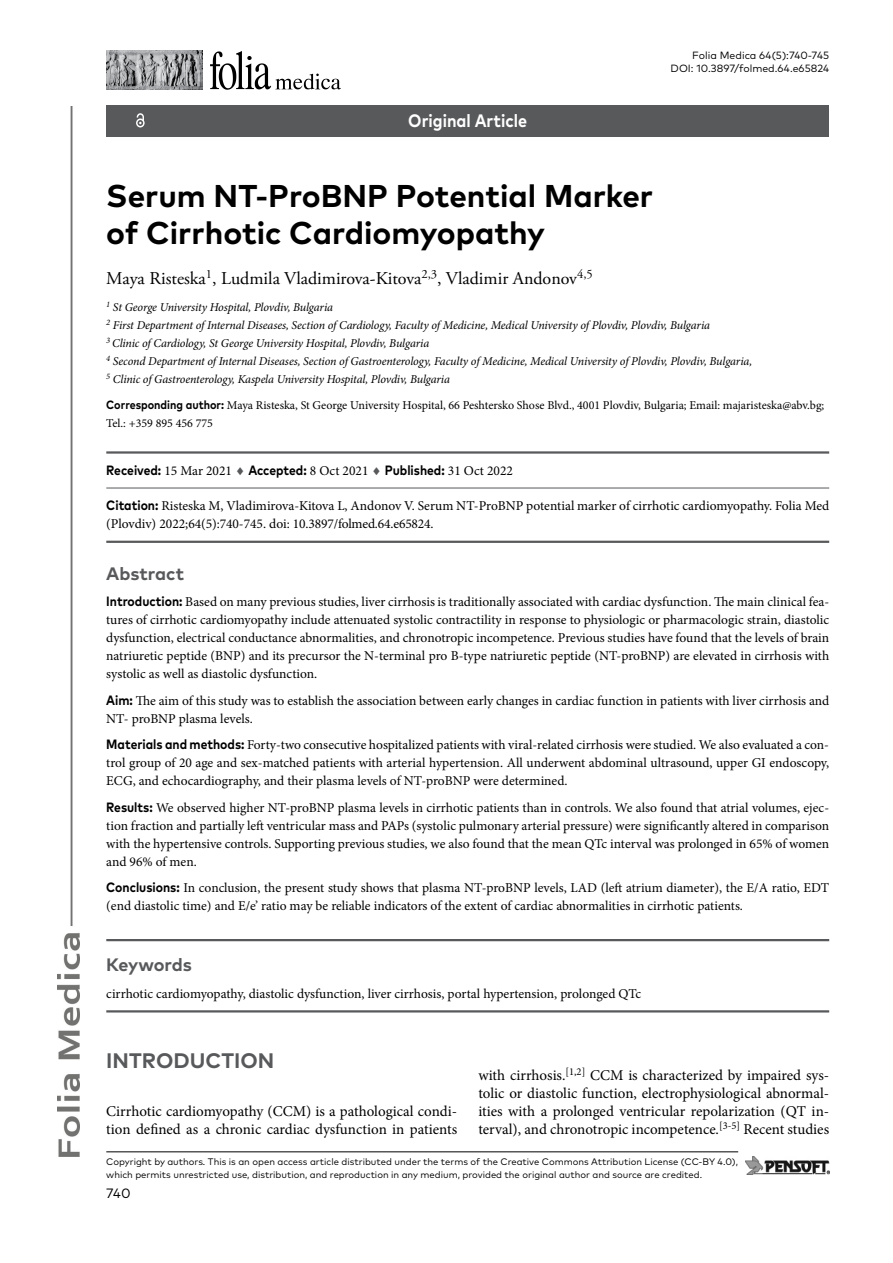
<style>
.page{position:relative;width:893px;height:1263px;background:#fff}
.page>*{position:absolute;margin:0;border:0;box-sizing:border-box;transform-origin:0 0}
.t1{font:700 31.5px/37.8px "FF Mark Pro";color:#000}
.t2{font:700 21px "FF Mark Pro";color:#58595b}
.t3{font:18px "Adobe Garamond Pro";color:#000}
.t4{font:700 18px "FF Mark Pro";color:#58595b}
.t5{font:700 18px "FF Mark Pro";color:#fff;scale:.9 1}
.t6{font:15px/18px "Minion Pro";color:#000}
.t7{font:13.5px/18px "Minion Pro";letter-spacing:-.005em;color:#000}
.t8{font:700 13.5px "FF Mark Pro";color:#000;scale:.9 1}
.t9{font:13.5px "FF Mark Pro";color:#000}
.t10{font:italic 12px/18px "Minion Pro";letter-spacing:-.01em;color:#000}
.t11{font:12px/18px "Minion Pro";letter-spacing:-.005em;color:#000}
.t12{font:10.5px/12.6px "FF Mark Pro";color:#000;text-align:right}
.t13{font:9.45px/12.6px "FF Mark Pro";color:#000}
.s1{font-family:"FF Mark Pro";font-weight:700}
.s2{font-family:"Minion Pro";font-weight:400}
.s3{color:#58595b}
.s4{font-style:italic}
</style>
<div class="page">
<img style="left:58px;top:106px;width:22px;height:1051px">
<hr style="left:106px;top:1151px;width:632px;height:1px;background:#000">
<img style="left:745px;top:1157px;width:84px;height:17px">
<div style="left:106px;top:105px;width:723px;height:32px;background:#58595b"></div>
<svg style="left:136px;top:113px;width:9px;height:14px"></svg>
<hr style="left:106px;top:451px;width:723px;height:3px;background:#58595b">
<hr style="left:106px;top:488px;width:723px;height:1px;background:#58595b">
<hr style="left:106px;top:541px;width:723px;height:2px;background:#58595b">
<hr style="left:106px;top:939px;width:723px;height:2px;background:#58595b">
<hr style="left:106px;top:1010px;width:723px;height:2px;background:#58595b">
<img style="left:106px;top:51px;width:96px;height:38px">
<svg style="left:210px;top:51px;width:131px;height:39px"></svg>
<h3 class="t5" style="left:408px;top:107px;width:134px">Original Article</h3>
<p class="t12" style="left:671px;top:48px;width:160px">Folia Medica 64(5):740-745<br>DOI: 10.3897/folmed.64.e65824</p>
<h1 class="t1" style="left:106px;top:174px;width:548px">Serum NT-ProBNP Potential Marker of Cirrhotic Cardiomyopathy</h1>
<h3 class="t3" style="left:106px;top:268px;width:488px">Maya Risteska<sup>1</sup>, Ludmila Vladimirova-Kitova<sup>2,3</sup>, Vladimir Andonov<sup>4,5</sup></h3>
<p class="t10" style="left:106px;top:298px;width:647px"><sup>1</sup> St George University Hospital, Plovdiv, Bulgaria<br><sup>2</sup> First Department of Internal Diseases, Section of Cardiology, Faculty of Medicine, Medical University of Plovdiv, Plovdiv, Bulgaria<br><sup>3</sup> Clinic of Cardiology, St George University Hospital, Plovdiv, Bulgaria<br><sup>4</sup> Second Department of Internal Diseases, Section of Gastroenterology, Faculty of Medicine, Medical University of Plovdiv, Plovdiv, Bulgaria, <sup>5</sup> Clinic of Gastroenterology, Kaspela University Hospital, Plovdiv, Bulgaria</p>
<p class="t11" style="left:106px;top:396px;width:720px"><span class="s1">Corresponding author:</span> Maya Risteska, St George University Hospital, 66 Peshtersko Shose Blvd., 4001 Plovdiv, Bulgaria; Email: majaristeska@abv.bg;<br>Tel.: +359 895 456 775</p>
<p class="t8" style="left:106px;top:460px;width:453px">Received: <span class="s2">15 Mar 2021</span> <span class="s3">♦</span> Accepted: <span class="s2">8 Oct 2021</span> <span class="s3">♦</span> Published: <span class="s2">31 Oct 2022</span></p>
<p class="t7" style="left:106px;top:497px;width:724px"><span class="s1">Citation:</span> Risteska M, Vladimirova-Kitova L, Andonov V. Serum NT-ProBNP potential marker of cirrhotic cardiomyopathy. Folia Med (Plovdiv) 2022;64(5):740-745. doi: 10.3897/folmed.64.e65824.</p>
<h3 class="t4" style="left:106px;top:560px;width:79px">Abstract</h3>
<p class="t7" style="left:106px;top:593px;width:724px;text-align:justify"><span class="s1">Introduction:</span> Based on many previous studies, liver cirrhosis is traditionally associated with cardiac dysfunction. The main clinical fea&shy;tures of cirrhotic cardiomyopathy include attenuated systolic contractility in response to physiologic or pharmacologic strain, diastolic dysfunction, electrical conductance abnormalities, and chronotropic incompetence. Previous studies have found that the levels of brain natriuretic peptide (BNP) and its precursor the N-terminal pro B-type natriuretic peptide (NT-proBNP) are elevated in cirrhosis with systolic as well as diastolic dysfunction.</p>
<p class="t7" style="left:106px;top:692px;width:724px"><span class="s1">Aim:</span> The aim of this study was to establish the association between early changes in cardiac function in patients with liver cirrhosis and<br>NT- proBNP plasma levels.</p>
<p class="t7" style="left:106px;top:736px;width:724px;text-align:justify"><span class="s1">Materials and methods:</span> Forty-two consecutive hospitalized patients with viral-related cirrhosis were studied. We also evaluated a con&shy;trol group of 20 age and sex-matched patients with arterial hypertension. All underwent abdominal ultrasound, upper GI endoscopy, ECG, and echocardiography, and their plasma levels of NT-proBNP were determined.</p>
<p class="t7" style="left:106px;top:799px;width:724px;text-align:justify"><span class="s1">Results:</span> We observed higher NT-proBNP plasma levels in cirrhotic patients than in controls. We also found that atrial volumes, ejec&shy;tion fraction and partially left ventricular mass and PAPs (systolic pulmonary arterial pressure) were significantly altered in comparison with the hypertensive controls. Supporting previous studies, we also found that the mean QTc interval was prolonged in 65% of women and 96% of men.</p>
<p class="t7" style="left:106px;top:879px;width:724px"><span class="s1">Conclusions:</span> In conclusion, the present study shows that plasma NT-proBNP levels, LAD (left atrium diameter), the E/A ratio, EDT (end diastolic time) and E/e’ ratio may be reliable indicators of the extent of cardiac abnormalities in cirrhotic patients.</p>
<h3 class="t4" style="left:106px;top:951px;width:87px">Keywords</h3>
<p class="t7" style="left:106px;top:984px;width:536px">cirrhotic cardiomyopathy, diastolic dysfunction, liver cirrhosis, portal hypertension, prolonged QTc</p>
<h2 class="t2" style="left:106px;top:1045px;width:169px">INTRODUCTION</h2>
<p class="t6" style="left:106px;top:1102px;width:352px">Cirrhotic cardiomyopathy (CCM) is a pathological condi&shy;tion defined as a chronic cardiac dysfunction in patients</p>
<p class="t6" style="left:478px;top:1066px;width:352px;text-align:justify">with cirrhosis.<sup>[1,2]</sup> CCM is characterized by impaired sys&shy;tolic or diastolic function, electrophysiological abnormal&shy;ities with a prolonged ventricular repolarization (QT in&shy;terval), and chronotropic incompetence.<sup>[3-5]</sup> Recent studies</p>
<p class="t13" style="left:106px;top:1154px;width:633px">Copyright by authors<span class="s4">.</span> This is an open access article distributed under the terms of the Creative Commons Attribution License (CC-BY 4.0), which permits unrestricted use, distribution, and reproduction in any medium, provided the original author and source are credited.</p>
<p class="t9" style="left:106px;top:1183px;width:26px">740</p>
</div>
